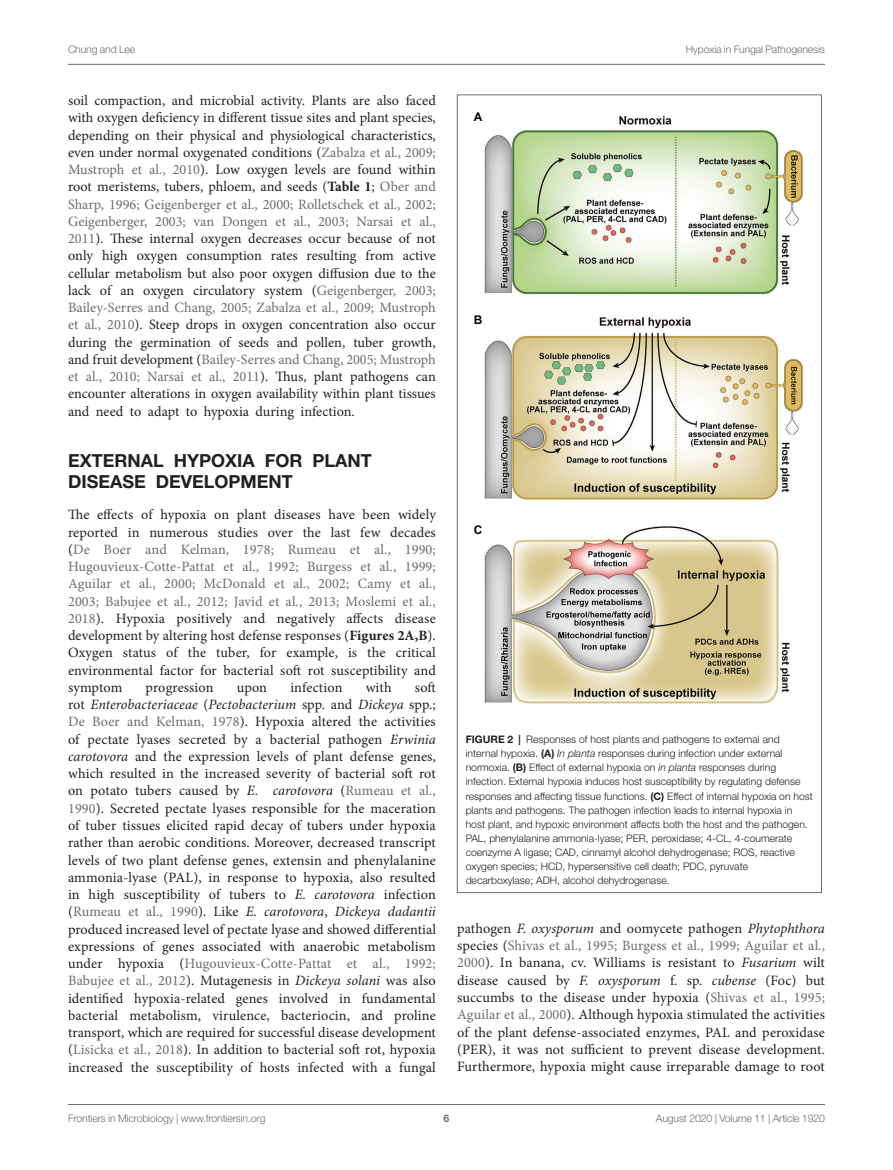
<style>
.page{position:relative;width:893px;height:1170px;background:#fff}
.page>*{position:absolute;margin:0;border:0;box-sizing:border-box;transform-origin:0 0}
.HEAD_1{font:700 18px/21px "Helvetica Neue LT Std";color:#231f20}
.TEXT_FLUSH{font:14.25px/17.2px "Minion Pro";letter-spacing:.005em;color:#231f20;text-align:justify}
.t1{font:700 12px "Arial";color:#040503}
.t2{font:300 10.5px "Helvetica Neue LT Std";letter-spacing:-.015em;color:#6c6d70}
.t3{font:700 10.5px "Helvetica Neue LT Std";color:#6c6d70}
.FIG_LEG{font:300 10.35px/14.1px "Helvetica Neue LT Std";color:#231f20}
.s1{color:#6c6d70}
.s2{font-weight:700}
.s3{font-style:italic}
</style>
<div class="page">
<hr style="left:68px;top:64px;width:757px;height:1px;background:#6c6d70">
<hr style="left:68px;top:1104px;width:757px;height:1px;background:#6c6d70">
<img style="left:484px;top:116px;width:319px;height:588px">
<p class="t2" style="left:68px;top:42px;width:69px">Chung and Lee</p>
<p class="t2" style="left:686px;top:42px;width:140px">Hypoxia in Fungal Pathogenesis</p>
<p class="TEXT_FLUSH" style="left:68px;top:92px;width:369px">soil compaction, and microbial activity. Plants are also faced with oxygen deficiency in different tissue sites and plant species, depending on their physical and physiological characteristics, even under normal oxygenated conditions (<span class="s1">Zabalza et al., 2009; Mustroph et al., 2010</span>). Low oxygen levels are found within root meristems, tubers, phloem, and seeds (<span class="s2">Table 1</span>; <span class="s1">Ober and Sharp, 1996; Geigenberger et al., 2000; Rolletschek et al., 2002; Geigenberger, 2003; van Dongen et al., 2003; Narsai et al., 2011</span>). These internal oxygen decreases occur because of not only high oxygen consumption rates resulting from active cellular metabolism but also poor oxygen diffusion due to the lack of an oxygen circulatory system (<span class="s1">Geigenberger, 2003; Bailey-Serres and Chang, 2005; Zabalza et al., 2009; Mustroph et al., 2010</span>). Steep drops in oxygen concentration also occur during the germination of seeds and pollen, tuber growth, and fruit development (<span class="s1">Bailey-Serres and Chang, 2005; Mustroph et al., 2010; Narsai et al., 2011</span>). Thus, plant pathogens can encounter alterations in oxygen availability within plant tissues and need to adapt to hypoxia during infection.</p>
<p class="HEAD_1" style="left:68px;top:449px;width:305px">EXTERNAL HYPOXIA FOR PLANT<br>DISEASE DEVELOPMENT</p>
<p class="TEXT_FLUSH" style="left:68px;top:506px;width:369px">The effects of hypoxia on plant diseases have been widely reported in numerous studies over the last few decades (<span class="s1">De Boer and Kelman, 1978; Rumeau et al., 1990; Hugouvieux-Cotte-Pattat et al., 1992; Burgess et al., 1999; Aguilar et al., 2000; McDonald et al., 2002; Camy et al., 2003; Babujee et al., 2012; Javid et al., 2013; Moslemi et al., 2018</span>). Hypoxia positively and negatively affects disease development by altering host defense responses (<span class="s2">Figures 2A,B</span>).<br>Oxygen status of the tuber, for example, is the critical environmental factor for bacterial soft rot susceptibility and symptom</p>
<p class="TEXT_FLUSH" style="left:68px;top:678px;width:369px;text-indent:347px">soft rot <span class="s3">Enterobacteriaceae</span> (<span class="s3">Pectobacterium</span> spp. and <span class="s3">Dickeya</span> spp.; <span class="s1">De Boer and Kelman, 1978</span>). Hypoxia altered the activities of pectate lyases secreted by a bacterial pathogen <span class="s3">Erwinia carotovora</span> and the expression levels of plant defense genes, which resulted in the increased severity of bacterial soft rot on potato tubers caused by <span class="s3">E. carotovora</span> (<span class="s1">Rumeau et al., 1990</span>). Secreted pectate lyases responsible for the maceration of tuber tissues elicited rapid decay of tubers under hypoxia rather than aerobic conditions. Moreover, decreased transcript levels of two plant defense genes, extensin and phenylalanine ammonia-lyase (PAL), in response to hypoxia, also resulted in high susceptibility of tubers to <span class="s3">E. carotovora</span> infection (<span class="s1">Rumeau et al., 1990</span>). Like <span class="s3">E. carotovora</span>, <span class="s3">Dickeya dadantii </span>produced increased level of pectate lyase and showed differential expressions of genes associated with anaerobic metabolism under hypoxia (<span class="s1">Hugouvieux-Cotte-Pattat et al., 1992; Babujee et al., 2012</span>). Mutagenesis in <span class="s3">Dickeya solani</span> was also identified hypoxia-related genes involved in fundamental bacterial metabolism, virulence, bacteriocin, and proline transport, which are required for successful disease development (<span class="s1">Lisicka et al., 2018</span>). In addition to bacterial soft rot, hypoxia increased the susceptibility of hosts infected with a fungal</p>
<p class="TEXT_FLUSH" style="left:146px;top:678px;width:69px">progression</p>
<p class="TEXT_FLUSH" style="left:237px;top:678px;width:32px">upon</p>
<p class="TEXT_FLUSH" style="left:290px;top:678px;width:54px">infection</p>
<p class="TEXT_FLUSH" style="left:366px;top:678px;width:27px">with</p>
<p class="t1" style="left:474px;top:108px;width:10px">A</p>
<p class="t1" style="left:474px;top:312px;width:10px">B</p>
<p class="t1" style="left:474px;top:521px;width:10px">C</p>
<p class="FIG_LEG" style="left:466px;top:732px;width:349px"><span class="s2">FIGURE 2 |</span> Responses of host plants and pathogens to external and internal hypoxia. <span class="s2">(A)</span> <span class="s3">In planta</span> responses during infection under external normoxia. <span class="s2">(B)</span> Effect of external hypoxia on <span class="s3">in planta</span> responses during infection. External hypoxia induces host susceptibility by regulating defense responses and affecting tissue functions. <span class="s2">(C)</span> Effect of internal hypoxia on host plants and pathogens. The pathogen infection leads to internal hypoxia in host plant, and hypoxic environment affects both the host and the pathogen.<br>PAL, phenylalanine ammonia-lyase; PER, peroxidase; 4-CL, 4-coumerate coenzyme A ligase; CAD, cinnamyl alcohol dehydrogenase; ROS, reactive oxygen species; HCD, hypersensitive cell death; PDC, pyruvate decarboxylase; ADH, alcohol dehydrogenase.</p>
<p class="TEXT_FLUSH" style="left:457px;top:919px;width:369px">pathogen <span class="s3">F. oxysporum</span> and oomycete pathogen <span class="s3">Phytophthora </span>species (<span class="s1">Shivas et al., 1995; Burgess et al., 1999; Aguilar et al., 2000</span>). In banana, cv. Williams is resistant to <span class="s3">Fusarium</span> wilt disease caused by <span class="s3">F. oxysporum</span> f. sp. <span class="s3">cubense</span> (Foc) but succumbs to the disease under hypoxia (<span class="s1">Shivas et al., 1995; Aguilar et al., 2000</span>). Although hypoxia stimulated the activities of the plant defense-associated enzymes, PAL and peroxidase (PER), it was not sufficient to prevent disease development.<br>Furthermore, hypoxia might cause irreparable damage to root</p>
<p class="t2" style="left:68px;top:1111px;width:199px">Frontiers in Microbiology | www.frontiersin.org</p>
<p class="t3" style="left:444px;top:1111px;width:7px">6</p>
<p class="t2" style="left:656px;top:1111px;width:170px">August 2020 | Volume 11 | Article 1920</p>
</div>
